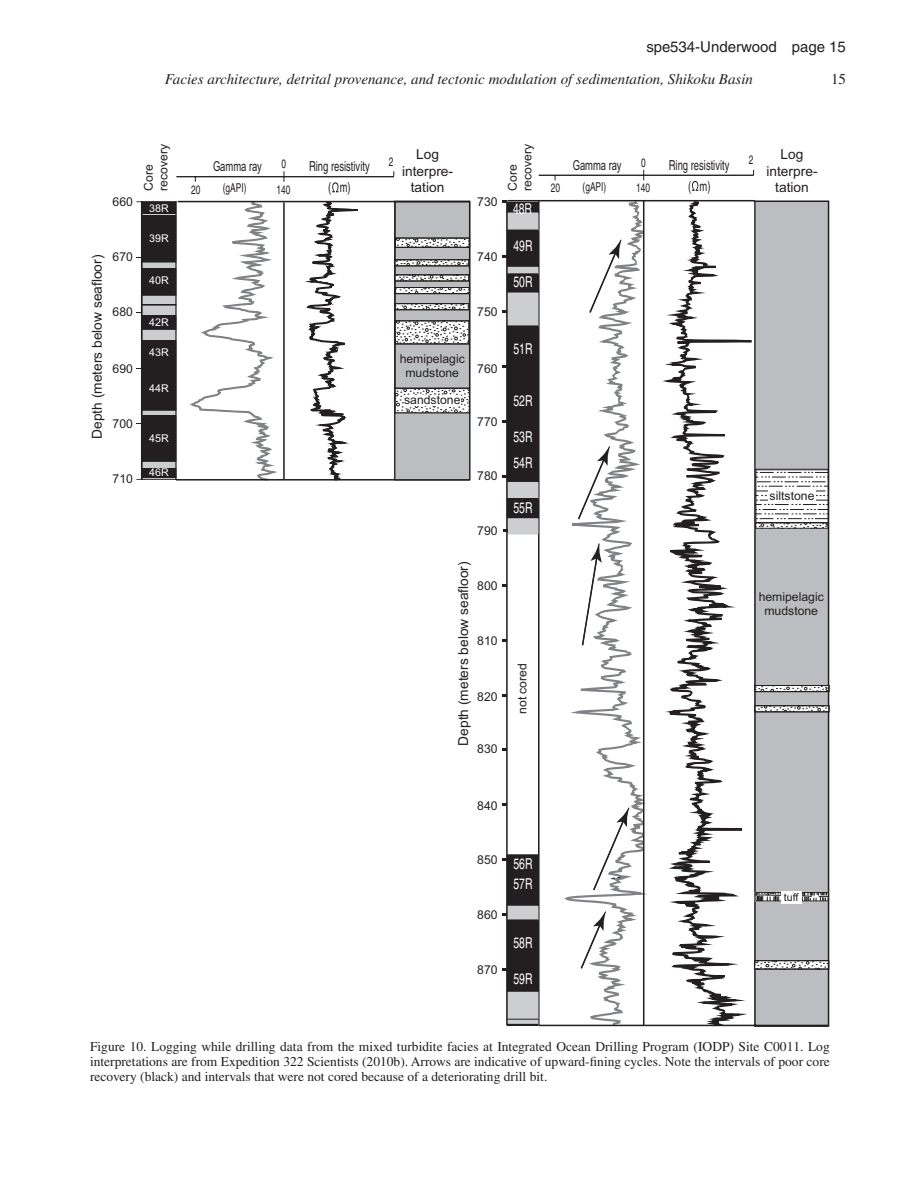
<style>
.page{position:relative;width:918px;height:1188px;background:#fff}
.page>*{position:absolute;margin:0;border:0;box-sizing:border-box;transform-origin:0 0}
.t1{font:italic 15px "Times";color:#231f20}
.t2{font:15px/26.2px "Helvetica";color:#fff;scale:.69 1}
.t3{font:15px "Helvetica";color:#231f20}
.t4{font:15px "Times";color:#231f20}
.t5{font:13.8px/16.5px "Arial";color:#231f20;text-align:center}
.t6{font:13.8px/21px "Helvetica";color:#231f20;text-align:center;scale:.69 1}
.t7{font:13.8px "Arial";color:#231f20;scale:.69 1}
.t8{font:13.5px/15px "Times";color:#231f20;text-align:justify}
.t9{font:12.15px/14.7px "Arial";color:#231f20}
.t10{font:12.15px "Helvetica";color:#231f20;scale:.69 1}
.t11{font:10.65px "Arial";color:#fff}
.t12{font:10.65px "Arial";color:#231f20}
</style>
<div class="page">
<svg style="left:506px;top:199px;width:324px;height:828px"></svg>
<svg style="left:692px;top:181px;width:6px;height:10px"></svg>
<hr style="left:539px;top:175px;width:215px;height:1px;background:#231f20">
<hr style="left:507px;top:1024px;width:32px;height:2px;background:#231f20">
<hr style="left:507px;top:202px;width:32px;height:2px;background:#231f20">
<svg style="left:502px;top:854px;width:36px;height:172px;background:#626061"></svg>
<svg style="left:502px;top:748px;width:4px;height:3px"></svg>
<svg style="left:502px;top:201px;width:36px;height:334px;background:#636162"></svg>
<hr style="left:506px;top:202px;width:2px;height:823px;background:#231f20">
<svg style="left:188px;top:200px;width:64px;height:243px"></svg>
<svg style="left:252px;top:200px;width:122px;height:279px"></svg>
<div style="left:395px;top:202px;width:75px;height:187px;background:#bcbdc0"></div>
<svg style="left:397px;top:388px;width:70px;height:25px"></svg>
<hr style="left:175px;top:201px;width:2px;height:279px;background:#231f20">
<svg style="left:136px;top:201px;width:40px;height:279px;background:#595657"></svg>
<div style="left:394px;top:201px;width:76px;height:279px;border:2px solid #231f20"></div>
<svg style="left:332px;top:182px;width:7px;height:10px"></svg>
<hr style="left:177px;top:176px;width:217px;height:1px;background:#231f20">
<hr style="left:178px;top:201px;width:217px;height:1px;background:#231f20">
<hr style="left:283px;top:203px;width:2px;height:277px;background:#231f20">
<hr style="left:176px;top:479px;width:294px;height:2px;background:#231f20">
<svg style="left:592px;top:808px;width:37px;height:84px"></svg>
<svg style="left:581px;top:544px;width:21px;height:103px"></svg>
<svg style="left:577px;top:446px;width:33px;height:75px"></svg>
<svg style="left:588px;top:240px;width:33px;height:74px"></svg>
<svg style="left:579px;top:912px;width:27px;height:58px"></svg>
<div style="left:768px;top:488px;width:48px;height:15px;background:#fff"></div>
<div style="left:395px;top:413px;width:75px;height:67px;background:#bcbdc0;border:1px solid #231f20"></div>
<div style="left:404px;top:395px;width:57px;height:11px;background:#fff"></div>
<svg style="left:395px;top:287px;width:75px;height:7px"></svg>
<div style="left:395px;top:303px;width:75px;height:7px;background:#282425"></div>
<svg style="left:395px;top:303px;width:74px;height:7px"></svg>
<div style="left:395px;top:274px;width:75px;height:7px;background:#2b2829"></div>
<svg style="left:395px;top:274px;width:74px;height:7px"></svg>
<div style="left:395px;top:259px;width:75px;height:7px;background:#2b2829"></div>
<svg style="left:395px;top:259px;width:74px;height:7px"></svg>
<svg style="left:395px;top:238px;width:75px;height:10px"></svg>
<div style="left:395px;top:320px;width:75px;height:24px;background:#282425"></div>
<svg style="left:395px;top:320px;width:74px;height:24px;background:#c0bfbf"></svg>
<div style="left:755px;top:685px;width:75px;height:7px;background:#4d4a4b"></div>
<svg style="left:755px;top:685px;width:74px;height:7px"></svg>
<svg style="left:755px;top:705px;width:74px;height:7px"></svg>
<svg style="left:754px;top:960px;width:75px;height:9px"></svg>
<svg style="left:756px;top:892px;width:73px;height:9px"></svg>
<div style="left:781px;top:891px;width:20px;height:12px;background:#fff"></div>
<p class="t3" style="left:646px;top:38px;width:201px">spe 534-Underwood page 15</p>
<p class="t1" style="left:165px;top:71px;width:590px">Facies architecture, detrital provenance, and tectonic modulation of sedimentation, Shikoku Basin</p>
<p class="t4" style="left:831px;top:70px;width:16px">15</p>
<p class="t9" style="left:113px;top:194px;width:22px">660</p>
<p class="t5" style="left:89px;top:439px;width:186px;rotate:-90deg">Depth (meters below seafloor)</p>
<p class="t9" style="left:113px;top:250px;width:22px">670</p>
<p class="t9" style="left:113px;top:304px;width:22px">680</p>
<p class="t9" style="left:113px;top:361px;width:22px">690</p>
<p class="t9" style="left:113px;top:416px;width:22px">700</p>
<p class="t9" style="left:113px;top:471px;width:22px">710</p>
<p class="t9" style="left:141px;top:191px;width:48px;rotate:-90deg">Core recovery</p>
<p class="t11" style="left:149px;top:201px;width:21px">38R</p>
<p class="t11" style="left:149px;top:232px;width:21px">39R</p>
<p class="t11" style="left:149px;top:274px;width:21px">40R</p>
<p class="t11" style="left:149px;top:315px;width:21px">42R</p>
<p class="t11" style="left:149px;top:345px;width:21px">43R</p>
<p class="t11" style="left:149px;top:381px;width:21px">44R</p>
<p class="t11" style="left:149px;top:431px;width:21px">45R</p>
<p class="t11" style="left:149px;top:466px;width:21px">46R</p>
<p class="t10" style="left:281px;top:157px;width:8px">0</p>
<p class="t10" style="left:389px;top:154px;width:8px">2</p>
<p class="t7" style="left:213px;top:157px;width:72px">Gamma ray</p>
<p class="t6" style="left:309px;top:156px;width:89px">Ring resistivity ( m)</p>
<p class="t10" style="left:191px;top:183px;width:15px">20</p>
<p class="t10" style="left:223px;top:181px;width:36px">(gAPI)</p>
<p class="t10" style="left:277px;top:183px;width:22px">140</p>
<p class="t5" style="left:402px;top:146px;width:53px">Log interpre&shy;tation</p>
<p class="t9" style="left:477px;top:194px;width:22px">730</p>
<p class="t9" style="left:477px;top:249px;width:22px">740</p>
<p class="t9" style="left:477px;top:304px;width:22px">750</p>
<p class="t9" style="left:400px;top:351px;width:67px;text-align:center">hemipelagic mudstone</p>
<p class="t9" style="left:404px;top:393px;width:58px">sandstone</p>
<p class="t9" style="left:477px;top:361px;width:22px">760</p>
<p class="t9" style="left:477px;top:415px;width:22px">770</p>
<p class="t9" style="left:477px;top:469px;width:22px">780</p>
<p class="t9" style="left:477px;top:523px;width:22px">790</p>
<p class="t5" style="left:455px;top:746px;width:186px;rotate:-90deg">Depth (meters below seafloor)</p>
<p class="t9" style="left:477px;top:579px;width:22px">800</p>
<p class="t9" style="left:477px;top:634px;width:22px">810</p>
<p class="t9" style="left:477px;top:689px;width:22px">820</p>
<p class="t9" style="left:477px;top:742px;width:22px">830</p>
<p class="t9" style="left:505px;top:191px;width:48px;rotate:-90deg">Core recovery</p>
<p class="t2" style="left:513px;top:196px;width:29px">48R</p>
<p class="t2" style="left:513px;top:232px;width:29px">49R</p>
<p class="t2" style="left:513px;top:269px;width:29px">50R</p>
<p class="t2" style="left:513px;top:336px;width:29px">51R</p>
<p class="t2" style="left:513px;top:387px;width:29px">52R</p>
<p class="t2" style="left:513px;top:424px;width:29px">53R<br>54R</p>
<p class="t2" style="left:513px;top:494px;width:29px">55R</p>
<p class="t9" style="left:515px;top:714px;width:52px;rotate:-90deg">not cored</p>
<p class="t10" style="left:641px;top:155px;width:8px">0</p>
<p class="t10" style="left:749px;top:153px;width:8px">2</p>
<p class="t7" style="left:573px;top:156px;width:72px">Gamma ray</p>
<p class="t6" style="left:669px;top:154px;width:89px">Ring resistivity ( m)</p>
<p class="t10" style="left:551px;top:181px;width:15px">20</p>
<p class="t10" style="left:583px;top:180px;width:36px">(gAPI)</p>
<p class="t10" style="left:636px;top:181px;width:22px">140</p>
<p class="t5" style="left:766px;top:146px;width:53px">Log interpre&shy;tation</p>
<p class="t9" style="left:770px;top:488px;width:46px">siltstone</p>
<p class="t9" style="left:759px;top:589px;width:67px;text-align:center">hemipelagic mudstone</p>
<p class="t9" style="left:477px;top:798px;width:22px">840</p>
<p class="t9" style="left:477px;top:852px;width:22px">850</p>
<p class="t9" style="left:477px;top:908px;width:22px">860</p>
<p class="t9" style="left:477px;top:963px;width:22px">870</p>
<p class="t2" style="left:513px;top:854px;width:29px;line-height:20px">56R<br>57R</p>
<p class="t2" style="left:513px;top:930px;width:29px">58R</p>
<p class="t2" style="left:513px;top:966px;width:29px">59R</p>
<p class="t12" style="left:784px;top:890px;width:16px">tuff</p>
<p class="t8" style="left:90px;top:1039px;width:741px">Figure 10. Logging while drilling data from the mixed turbidite facies at Integrated Ocean Drilling Program (IODP) Site C0011. Log interpretations are from Expedition 322 Scientists (2010b). Arrows are indicative of upward-fining cycles. Note the intervals of poor core recovery (black) and intervals that were not cored because of a deteriorating drill bit.</p>
</div>
